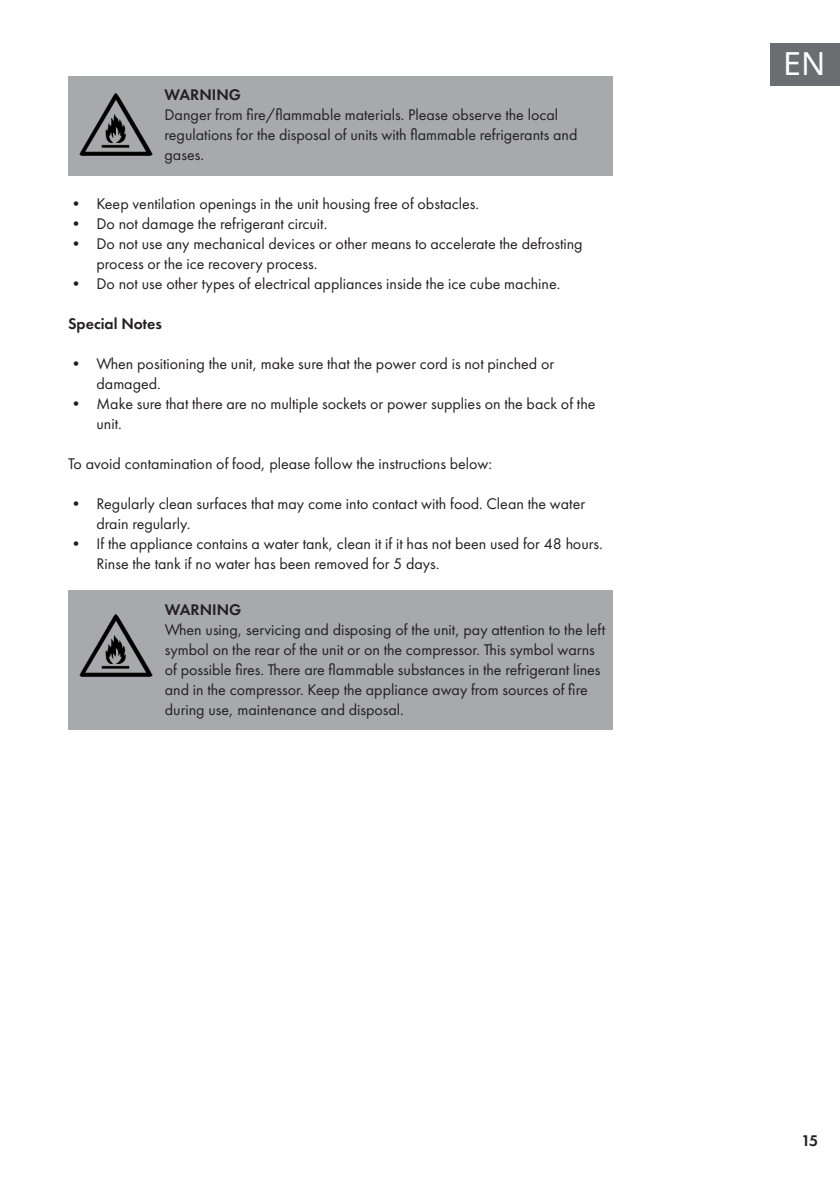
<style>
.page{position:relative;width:840px;height:1191px;background:#fff}
.page>*{position:absolute;margin:0;border:0;box-sizing:border-box;transform-origin:0 0}
.t1{font:32px "Noto Sans";color:#fff}
.t2{font:16px/20px "Futura PTW08";color:#231f20}
.t3{font:600 16px "Futura PTW08";color:#231f20}
</style>
<div class="page">
<div style="left:770px;top:43px;width:69px;height:42px;background:#6c6d70"></div>
<div style="left:68px;top:77px;width:544px;height:99px;background:#a8a9ad"></div>
<div style="left:68px;top:591px;width:544px;height:139px;background:#a8a9ad"></div>
<img style="left:79px;top:93px;width:74px;height:63px">
<img style="left:79px;top:614px;width:74px;height:63px">
<p class="t3" style="left:164px;top:85px;width:78px">WARNING</p>
<p class="t2" style="left:164px;top:105px;width:414px">Danger from fire/flammable materials. Please observe the local regulations for the disposal of units with flammable refrigerants and gases.</p>
<p class="t2" style="left:68px;top:193px;width:412px">• Keep ventilation openings in the unit housing free of obstacles.</p>
<p class="t2" style="left:68px;top:213px;width:260px">• Do not damage the refrigerant circuit.</p>
<p class="t2" style="left:96px;top:233px;width:487px;text-indent:-28px">• Do not use any mechanical devices or other means to accelerate the defrosting process or the ice recovery process.</p>
<p class="t2" style="left:68px;top:273px;width:493px">• Do not use other types of electrical appliances inside the ice cube machine.</p>
<p class="t3" style="left:68px;top:313px;width:95px">Special Notes</p>
<p class="t2" style="left:96px;top:353px;width:459px;text-indent:-28px">• When positioning the unit, make sure that the power cord is not pinched or damaged.</p>
<p class="t2" style="left:96px;top:393px;width:500px;text-indent:-28px">• Make sure that there are no multiple sockets or power supplies on the back of the unit.</p>
<p class="t2" style="left:68px;top:453px;width:425px">To avoid contamination of food, please follow the instructions below:</p>
<p class="t2" style="left:96px;top:493px;width:490px;text-indent:-28px">• Regularly clean surfaces that may come into contact with food. Clean the water drain regularly.</p>
<p class="t2" style="left:96px;top:533px;width:507px;text-indent:-28px">• If the appliance contains a water tank, clean it if it has not been used for 48 hours.<br>Rinse the tank if no water has been removed for 5 days.</p>
<p class="t3" style="left:165px;top:599px;width:78px">WARNING</p>
<p class="t2" style="left:165px;top:619px;width:441px">When using, servicing and disposing of the unit, pay attention to the left symbol on the rear of the unit or on the compressor. This symbol warns of possible fires. There are flammable substances in the refrigerant lines and in the compressor. Keep the appliance away from sources of fire during use, maintenance and disposal.</p>
<h1 class="t1" style="left:782px;top:41px;width:44px">EN</h1>
<p class="t3" style="left:801px;top:1130px;width:18px">15</p>
</div>
